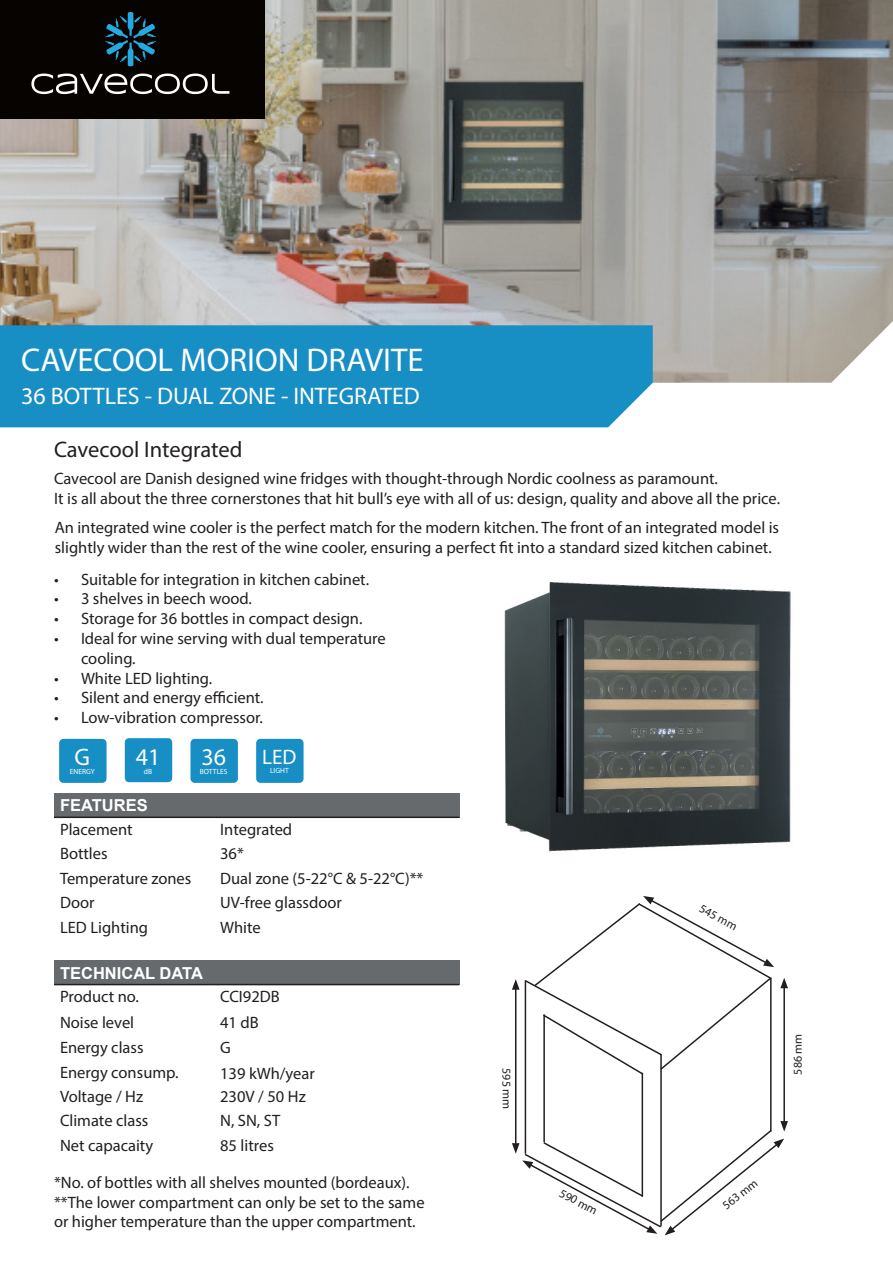
<style>
.page{position:relative;width:893px;height:1263px;background:#fff}
.page>*{position:absolute;margin:0;border:0;box-sizing:border-box;transform-origin:0 0}
.t1{font:33px "Myriad Pro";color:#fff}
.t2{font:24px "Myriad Pro";color:#fff}
.t3{font:22.5px "Myriad Pro";letter-spacing:-.005em;color:#231f20}
.t4{font:21px "Myriad Pro";color:#fff}
.t5{font:16.5px/19.8px "Myriad Pro";color:#231f20}
.t6{font:700 16.5px "Arial";color:#fff}
.t7{font:12px "Myriad Pro";letter-spacing:-.01em;color:#231f20}
.t8{font:7.5px "Myriad Pro";color:#fff}
</style>
<div class="page">
<img style="left:504px;top:582px;width:287px;height:270px">
<div style="left:54px;top:960px;width:405px;height:24px;background:#676a6d"></div>
<hr style="left:54px;top:984px;width:160px;height:1px;background:#231f20">
<hr style="left:214px;top:984px;width:245px;height:1px;background:#231f20">
<div style="left:54px;top:793px;width:405px;height:24px;background:#676a6d"></div>
<hr style="left:54px;top:816px;width:160px;height:2px;background:#231f20">
<hr style="left:214px;top:816px;width:245px;height:2px;background:#231f20">
<img style="left:0;top:0;width:893px;height:383px">
<div style="left:0;top:325px;width:653px;height:102px;background:#178ec4"></div>
<div style="left:0;top:0;width:265px;height:118px;background:#070301"></div>
<svg style="left:31px;top:74px;width:198px;height:20px"></svg>
<svg style="left:105px;top:12px;width:51px;height:54px"></svg>
<div style="left:59px;top:739px;width:48px;height:44px;background:#178ec4;border-radius:4px"></div>
<div style="left:125px;top:738px;width:47px;height:44px;background:#178ec4;border-radius:4px"></div>
<div style="left:190px;top:739px;width:48px;height:44px;background:#178ec4;border-radius:4px"></div>
<div style="left:256px;top:739px;width:48px;height:44px;background:#178ec4;border-radius:4px"></div>
<hr style="left:515px;top:987px;width:1px;height:158px;background:#231f20">
<hr style="left:770px;top:978px;width:2px;height:153px;background:#231f20">
<hr style="left:660px;top:1054px;width:2px;height:172px;background:#231f20">
<hr style="left:525px;top:980px;width:1px;height:174px;background:#231f20">
<hr style="left:642px;top:1073px;width:1px;height:124px;background:#231f20">
<hr style="left:543px;top:1014px;width:2px;height:128px;background:#231f20">
<hr style="left:783px;top:986px;width:2px;height:137px;background:#231f20">
<svg style="left:780px;top:978px;width:8px;height:10px"></svg>
<svg style="left:512px;top:1121px;width:276px;height:114px"></svg>
<svg style="left:512px;top:896px;width:262px;height:180px"></svg>
<p class="t1" style="left:21px;top:340px;width:404px">CAVECOOL MORION DRAVITE</p>
<p class="t2" style="left:21px;top:381px;width:400px">36 BOTTLES - DUAL ZONE - INTEGRATED</p>
<p class="t3" style="left:54px;top:436px;width:190px">Cavecool Integrated</p>
<p class="t5" style="left:54px;top:469px;width:665px">Cavecool are Danish designed wine fridges with thought-through Nordic coolness as paramount.</p>
<p class="t5" style="left:54px;top:488px;width:728px">It is all about the three cornerstones that hit bull’s eye with all of us: design, quality and above all the price.</p>
<p class="t5" style="left:55px;top:517px;width:726px">An integrated wine cooler is the perfect match for the modern kitchen. The front of an integrated model is slightly wider than the rest of the wine cooler, ensuring a perfect fit into a standard sized kitchen cabinet.</p>
<p class="t5" style="left:54px;top:569px;width:317px">• Suitable for integration in kitchen cabinet.</p>
<p class="t5" style="left:54px;top:589px;width:200px">• 3 shelves in beech wood.</p>
<p class="t5" style="left:54px;top:608px;width:310px">• Storage for 36 bottles in compact design.</p>
<p class="t5" style="left:81px;top:628px;width:306px;text-indent:-27px">• Ideal for wine serving with dual temperature cooling.</p>
<p class="t5" style="left:54px;top:668px;width:160px">• White LED lighting.</p>
<p class="t5" style="left:54px;top:688px;width:211px">• Silent and energy efficient.</p>
<p class="t5" style="left:54px;top:707px;width:211px">• Low-vibration compressor.</p>
<p class="t2" style="left:75px;top:742px;width:17px">G</p>
<p class="t8" style="left:70px;top:767px;width:27px">ENERGY</p>
<p class="t2" style="left:136px;top:742px;width:26px">41</p>
<p class="t8" style="left:144px;top:766px;width:10px">dB</p>
<p class="t2" style="left:201px;top:742px;width:26px">36</p>
<p class="t8" style="left:200px;top:767px;width:29px">BOTTLES</p>
<p class="t4" style="left:262px;top:744px;width:36px">LED</p>
<p class="t8" style="left:270px;top:766px;width:20px">LIGHT</p>
<p class="t6" style="left:60px;top:794px;width:89px">FEATURES</p>
<p class="t5" style="left:60px;top:819px;width:74px">Placement</p>
<p class="t5" style="left:220px;top:819px;width:74px">Integrated</p>
<p class="t5" style="left:60px;top:843px;width:49px">Bottles</p>
<p class="t5" style="left:220px;top:843px;width:25px">36*</p>
<p class="t5" style="left:60px;top:868px;width:133px">Temperature zones</p>
<p class="t5" style="left:220px;top:868px;width:205px">Dual zone (5-22°C &amp; 5-22°C)**</p>
<p class="t5" style="left:60px;top:892px;width:36px">Door</p>
<p class="t5" style="left:220px;top:892px;width:123px">UV-free glassdoor</p>
<p class="t5" style="left:60px;top:917px;width:90px">LED Lighting</p>
<p class="t5" style="left:220px;top:917px;width:42px">White</p>
<p class="t6" style="left:60px;top:961px;width:144px">TECHNICAL DATA</p>
<p class="t5" style="left:60px;top:987px;width:81px">Product no.</p>
<p class="t5" style="left:220px;top:987px;width:61px">CCI92DB</p>
<p class="t5" style="left:60px;top:1012px;width:76px">Noise level</p>
<p class="t5" style="left:220px;top:1012px;width:40px">41 dB</p>
<p class="t5" style="left:60px;top:1037px;width:85px">Energy class</p>
<p class="t5" style="left:220px;top:1038px;width:12px">G</p>
<p class="t5" style="left:60px;top:1062px;width:120px">Energy consump.</p>
<p class="t5" style="left:220px;top:1063px;width:96px">139 kWh/year</p>
<p class="t5" style="left:60px;top:1087px;width:85px">Voltage / Hz</p>
<p class="t5" style="left:220px;top:1087px;width:87px">230V / 50 Hz</p>
<p class="t5" style="left:60px;top:1110px;width:90px">Climate class</p>
<p class="t5" style="left:220px;top:1110px;width:62px">N, SN, ST</p>
<p class="t5" style="left:60px;top:1135px;width:95px">Net capacaity</p>
<p class="t5" style="left:220px;top:1135px;width:55px">85 litres</p>
<p class="t5" style="left:54px;top:1172px;width:357px">*No. of bottles with all shelves mounted (bordeaux).</p>
<p class="t5" style="left:54px;top:1192px;width:372px">**The lower compartment can only be set to the same or higher temperature than the upper compartment.</p>
<p class="t7" style="left:514px;top:1068px;width:43px;rotate:90deg">595 mm</p>
<p class="t7" style="left:564px;top:1185px;width:43px;rotate:28deg">590 mm</p>
<p class="t7" style="left:704px;top:901px;width:43px;rotate:28deg">545 mm</p>
<p class="t7" style="left:719px;top:1201px;width:43px;rotate:-38deg">563 mm</p>
<p class="t7" style="left:790px;top:1074px;width:43px;rotate:-90deg">586 mm</p>
</div>
